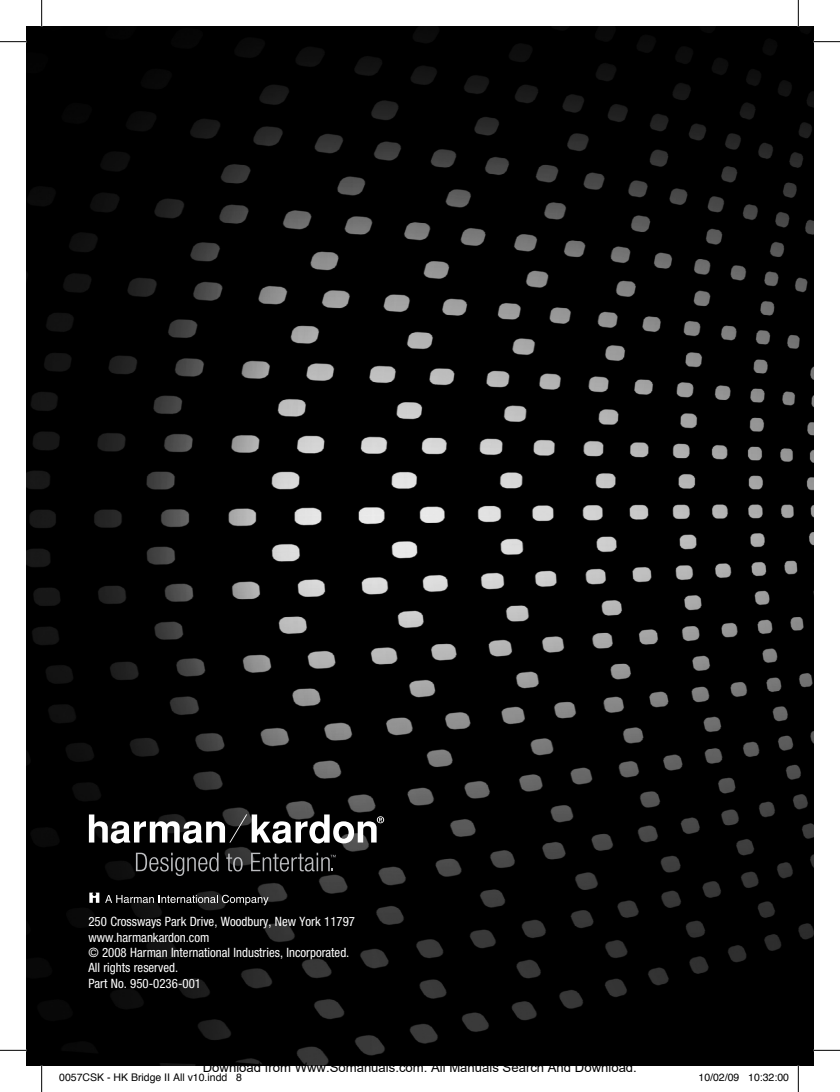
<style>
.page{position:relative;width:840px;height:1092px;background:#fff}
.page>*{position:absolute;margin:0;border:0;box-sizing:border-box;transform-origin:0 0}
.t1{font:13.12px "Arial";color:#000}
.t2{font:condensed 12.78px/15.4px "Helvetica Neue";color:#fff}
.t3{font:10.5px "Helvetica";color:#000}
</style>
<div class="page">
<img style="left:27px;top:27px;width:786px;height:1038px">
<svg style="left:136px;top:852px;width:82px;height:23px;background:#2a2b2b"></svg>
<svg style="left:226px;top:853px;width:16px;height:18px"></svg>
<svg style="left:89px;top:814px;width:295px;height:29px"></svg>
<svg style="left:251px;top:852px;width:84px;height:19px;background:#2f2f30"></svg>
<svg style="left:89px;top:892px;width:10px;height:10px"></svg>
<svg style="left:105px;top:894px;width:163px;height:11px;background:#3d3d3d"></svg>
<svg style="left:0;top:41px;width:26px;height:1px"></svg>
<svg style="left:813px;top:41px;width:26px;height:1px"></svg>
<svg style="left:0;top:1049px;width:26px;height:1px"></svg>
<svg style="left:813px;top:1049px;width:26px;height:1px"></svg>
<svg style="left:41px;top:0;width:1px;height:26px"></svg>
<svg style="left:41px;top:1065px;width:1px;height:26px"></svg>
<svg style="left:797px;top:0;width:1px;height:26px"></svg>
<svg style="left:797px;top:1065px;width:1px;height:26px"></svg>
<p class="t2" style="left:88px;top:913px;width:268px">250 Crossways Park Drive, Woodbury, New York 11797 www.harmankardon.com<br>© 2008 Harman International Industries, Incorporated.<br>All rights reserved.<br>Part No. 950-0236-001</p>
<p class="t1" style="left:203px;top:1059px;width:435px">Download from Www.Somanuals.com. All Manuals Search And Download.</p>
<p class="t3" style="left:59px;top:1069px;width:184px">0057CSK - HK Bridge II All v10.indd 8</p>
<p class="t3" style="left:698px;top:1069px;width:92px">10/02/09 10:32:00</p>
</div>
